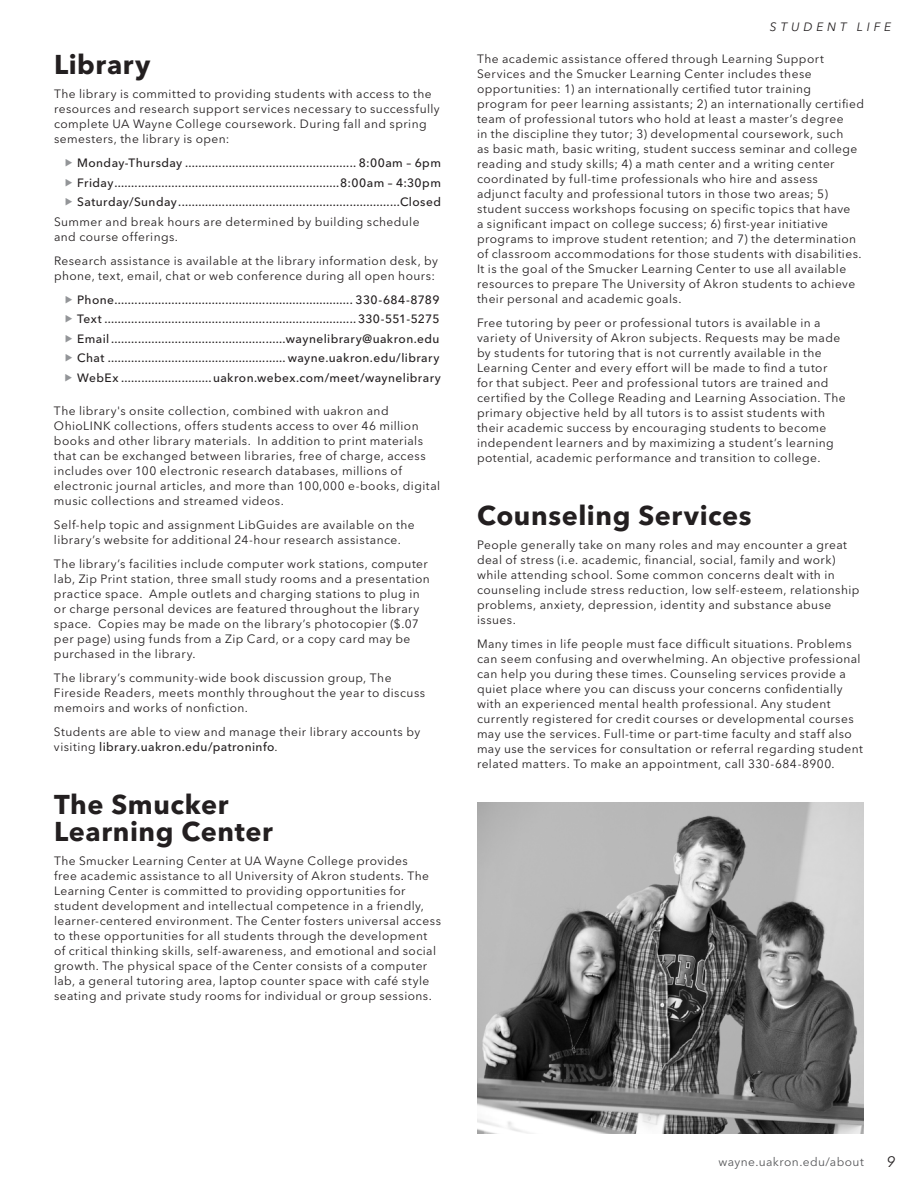
<style>
.page{position:relative;width:918px;height:1188px;background:#fff}
.page>*{position:absolute;margin:0;border:0;box-sizing:border-box;transform-origin:0 0}
.t1{font:700 27px/27px "Avenir Next LT Pro";letter-spacing:.02em;color:#231f20}
.t2{font:italic 15px "Avenir Next LT Pro";color:#231f20}
.t3{font:12px/15px "Avenir Next LT Pro";letter-spacing:.035em;color:#231f20}
.t4{font:500 12px/19.5px "Avenir Next LT Pro";letter-spacing:.035em;color:#231f20;text-align:justify}
.t5{font:12px "Avenir Next LT Pro";letter-spacing:.035em;color:#57585a}
.t6{font:italic 12px "Avenir Next LT Pro";letter-spacing:.32em;color:#231f20}
.s1{font-weight:500}
</style>
<div class="page">
<img style="left:477px;top:802px;width:387px;height:332px">
<h1 class="t1" style="left:54px;top:51px;width:98px">Library</h1>
<p class="t3" style="left:54px;top:87px;width:387px">The library is committed to providing students with access to the resources and research support services necessary to successfully complete UA Wayne College coursework. During fall and spring semesters, the library is open:</p>
<p class="t4" style="left:77px;top:153px;width:365px">Monday-Thursday ................................................... 8:00am – 6pm Friday...................................................................8:00am – 4:30pm Saturday/Sunday..................................................................Closed</p>
<p class="t3" style="left:54px;top:214px;width:367px">Summer and break hours are determined by building schedule and course offerings.</p>
<p class="t3" style="left:54px;top:253px;width:386px">Research assistance is available at the library information desk, by phone, text, email, chat or web conference during all open hours:</p>
<p class="t4" style="left:77px;top:290px;width:365px;text-align:left">Phone....................................................................... 330-684-8789<br>Text ........................................................................... 330-551-5275<br>Email ....................................................waynelibrary@uakron.edu Chat ..................................................... wayne.uakron.edu/library WebEx ...........................uakron.webex.com/meet/waynelibrary</p>
<p class="t3" style="left:54px;top:403px;width:388px">The library's onsite collection, combined with uakron and OhioLINK collections, offers students access to over 46 million books and other library materials. In addition to print materials that can be exchanged between libraries, free of charge, access includes over 100 electronic research databases, millions of electronic journal articles, and more than 100,000 e-books, digital music collections and streamed videos.</p>
<p class="t3" style="left:54px;top:517px;width:362px">Self-help topic and assignment LibGuides are available on the library’s website for additional 24-hour research assistance.</p>
<p class="t3" style="left:54px;top:556px;width:377px">The library’s facilities include computer work stations, computer lab, Zip Print station, three small study rooms and a presentation practice space. Ample outlets and charging stations to plug in or charge personal devices are featured throughout the library space. Copies may be made on the library’s photocopier ($.07 per page) using funds from a Zip Card, or a copy card may be purchased in the library.</p>
<p class="t3" style="left:54px;top:670px;width:373px">The library’s community-wide book discussion group, The<br>Fireside Readers, meets monthly throughout the year to discuss memoirs and works of nonfiction.</p>
<p class="t3" style="left:54px;top:724px;width:368px">Students are able to view and manage their library accounts by visiting <span class="s1">library.uakron.edu/patroninfo</span>.</p>
<h1 class="t1" style="left:54px;top:791px;width:220px">The Smucker<br>Learning Center</h1>
<p class="t3" style="left:54px;top:853px;width:389px">The Smucker Learning Center at UA Wayne College provides<br>free academic assistance to all University of Akron students. The Learning Center is committed to providing opportunities for student development and intellectual competence in a friendly, learner-centered environment. The Center fosters universal access to these opportunities for all students through the development of critical thinking skills, self-awareness, and emotional and social growth. The physical space of the Center consists of a computer lab, a general tutoring area, laptop counter space with café style seating and private study rooms for individual or group sessions.</p>
<p class="t6" style="left:770px;top:20px;width:123px">STUDENT LIFE</p>
<p class="t3" style="left:477px;top:51px;width:388px">The academic assistance offered through Learning Support Services and the Smucker Learning Center includes these opportunities: 1) an internationally certified tutor training program for peer learning assistants; 2) an internationally certified team of professional tutors who hold at least a master’s degree<br>in the discipline they tutor; 3) developmental coursework, such<br>as basic math, basic writing, student success seminar and college reading and study skills; 4) a math center and a writing center coordinated by full-time professionals who hire and assess adjunct faculty and professional tutors in those two areas; 5) student success workshops focusing on specific topics that have<br>a significant impact on college success; 6) first-year initiative programs to improve student retention; and 7) the determination of classroom accommodations for those students with disabilities.<br>It is the goal of the Smucker Learning Center to use all available resources to prepare The University of Akron students to achieve their personal and academic goals.</p>
<p class="t3" style="left:477px;top:315px;width:370px">Free tutoring by peer or professional tutors is available in a variety of University of Akron subjects. Requests may be made by students for tutoring that is not currently available in the Learning Center and every effort will be made to find a tutor for that subject. Peer and professional tutors are trained and certified by the College Reading and Learning Association. The primary objective held by all tutors is to assist students with their academic success by encouraging students to become independent learners and by maximizing a student’s learning potential, academic performance and transition to college.</p>
<h1 class="t1" style="left:477px;top:502px;width:276px">Counseling Services</h1>
<p class="t3" style="left:477px;top:537px;width:384px">People generally take on many roles and may encounter a great deal of stress (i.e. academic, financial, social, family and work) while attending school. Some common concerns dealt with in counseling include stress reduction, low self-esteem, relationship problems, anxiety, depression, identity and substance abuse issues.</p>
<p class="t3" style="left:477px;top:636px;width:387px">Many times in life people must face difficult situations. Problems can seem confusing and overwhelming. An objective professional can help you during these times. Counseling services provide a quiet place where you can discuss your concerns confidentially with an experienced mental health professional. Any student currently registered for credit courses or developmental courses may use the services. Full-time or part-time faculty and staff also may use the services for consultation or referral regarding student related matters. To make an appointment, call 330-684-8900.</p>
<p class="t5" style="left:718px;top:1154px;width:147px">wayne.uakron.edu/about</p>
<p class="t2" style="left:887px;top:1152px;width:10px">9</p>
</div>
